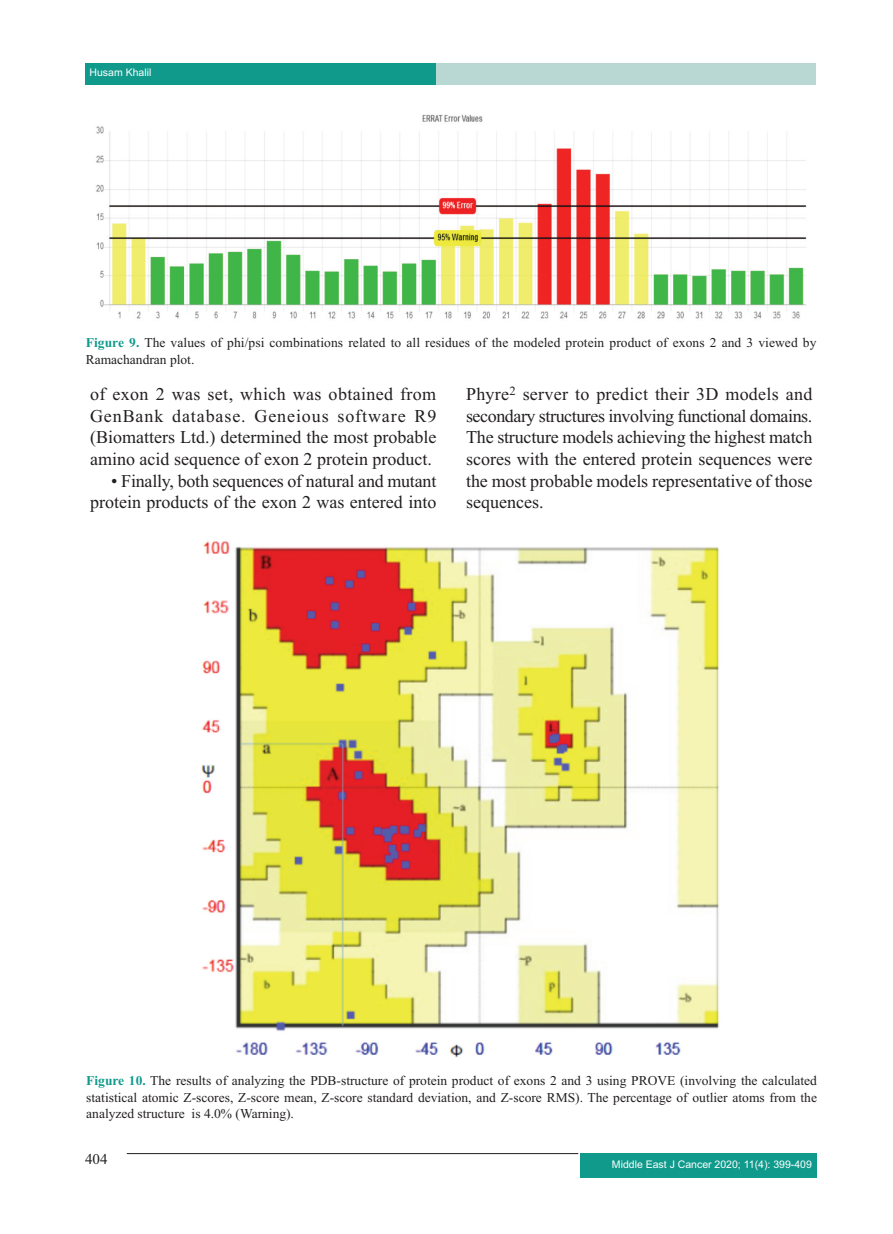
<style>
.page{position:relative;width:893px;height:1234px;background:#fff}
.page>*{position:absolute;margin:0;border:0;box-sizing:border-box;transform-origin:0 0}
.t1{font:18px/21.6px "Times New Roman";color:#231f20;text-align:justify}
.t2{font:15px "Times New Roman";color:#231f20}
.t3{font:13.5px/16.2px "Times New Roman";letter-spacing:.005em;color:#231f20}
.t4{font:10.5px "Arial";color:#fff}
.s1{font-weight:700;color:#0f9a8c}
</style>
<div class="page">
<div style="left:86px;top:64px;width:730px;height:21px;background:#b9d8d4"></div>
<div style="left:85px;top:64px;width:351px;height:21px;background:#0f9a8c"></div>
<div style="left:580px;top:1153px;width:236px;height:24px;background:#0f9a8c"></div>
<hr style="left:127px;top:1152px;width:451px;height:1px;background:#231f20">
<img style="left:96px;top:114px;width:711px;height:205px">
<img style="left:201px;top:541px;width:518px;height:517px">
<p class="t4" style="left:90px;top:68px;width:63px">Husam Khalil</p>
<p class="t3" style="left:86px;top:336px;width:732px"><span class="s1">Figure 9.</span> The values of phi/psi combinations related to all residues of the modeled protein product of exons 2 and 3 viewed by<br>Ramachandran plot.</p>
<p class="t1" style="left:90px;top:385px;width:348px">of exon 2 was set, which was obtained from GenBank database. Geneious software R9 (Biomatters Ltd.) determined the most probable amino acid sequence of exon 2 protein product.</p>
<p class="t1" style="left:90px;top:471px;width:348px;text-align:right">• Finally, both sequences of natural and mutant protein products of the exon 2 was entered into</p>
<p class="t1" style="left:466px;top:385px;width:348px">Phyre<sup>2</sup> server to predict their 3D models and secondary structures involving functional domains.<br>The structure models achieving the highest match scores with the entered protein sequences were the most probable models representative of those sequences.</p>
<p class="t3" style="left:86px;top:1073px;width:732px;text-align:justify"><span class="s1">Figure 10.</span> The results of analyzing the PDB-structure of protein product of exons 2 and 3 using PROVE (involving the calculated statistical atomic Z-scores, Z-score mean, Z-score standard deviation, and Z-score RMS). The percentage of outlier atoms from the analyzed structure is 4.0% (Warning).</p>
<p class="t2" style="left:85px;top:1152px;width:24px">404</p>
<p class="t4" style="left:612px;top:1160px;width:201px">Middle East J Cancer 2020; 11(4): 399-409</p>
</div>
